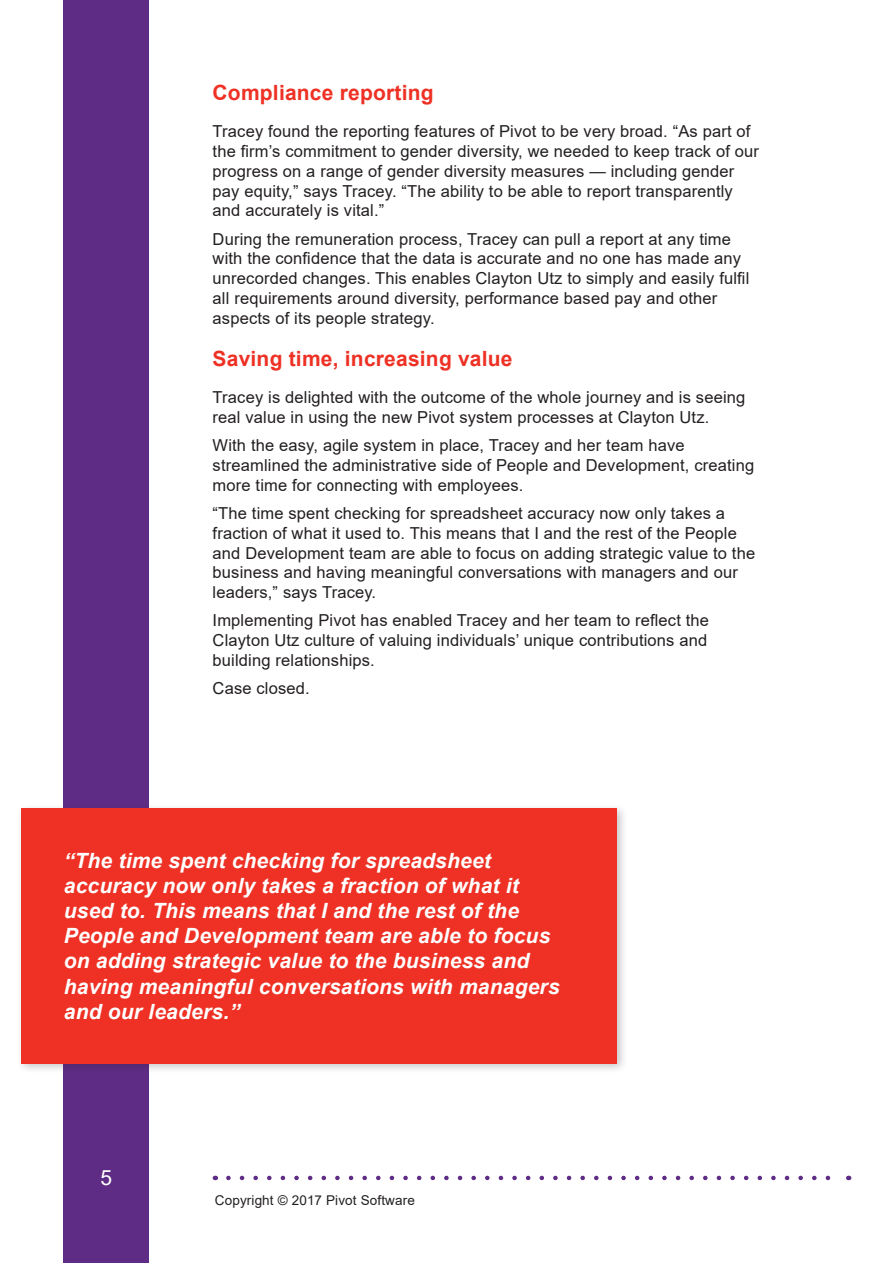
<style>
.page{position:relative;width:893px;height:1263px;background:#fff}
.page>*{position:absolute;margin:0;border:0;box-sizing:border-box;transform-origin:0 0}
.t1{font:italic 700 21px/25.2px "Arial";letter-spacing:.01em;color:#fff}
.Heading_3{font:700 21px "Arial";letter-spacing:.01em;color:#ee3124}
.t2{font:21px "Arial";color:#fff}
.Body{font:16.5px/19.8px "Arial";letter-spacing:.01em;color:#231f20}
.t3{font:13.5px "Arial";letter-spacing:.01em;color:#231f20}
</style>
<div class="page">
<svg style="left:228px;top:1176px;width:603px;height:4px"></svg>
<div style="left:64px;top:0;width:85px;height:1263px;background:#5e2c84"></div>
<div style="left:16px;top:803px;width:612px;height:271px;background:#231f20;opacity:.25"></div>
<div style="left:21px;top:808px;width:596px;height:255px;background:#ee3124"></div>
<p class="Heading_3" style="left:213px;top:78px;width:223px">Compliance reporting</p>
<p class="Body" style="left:213px;top:121px;width:548px">Tracey found the reporting features of Pivot to be very broad. “As part of the firm’s commitment to gender diversity, we needed to keep track of our progress on a range of gender diversity measures — including gender pay equity,” says Tracey. “The ability to be able to report transparently and accurately is vital.”</p>
<p class="Body" style="left:213px;top:229px;width:538px">During the remuneration process, Tracey can pull a report at any time with the confidence that the data is accurate and no one has made any unrecorded changes. This enables Clayton Utz to simply and easily fulfil all requirements around diversity, performance based pay and other aspects of its people strategy.</p>
<p class="Heading_3" style="left:213px;top:344px;width:302px">Saving time, increasing value</p>
<p class="Body" style="left:213px;top:387px;width:534px">Tracey is delighted with the outcome of the whole journey and is seeing real value in using the new Pivot system processes at Clayton Utz.</p>
<p class="Body" style="left:213px;top:435px;width:543px">With the easy, agile system in place, Tracey and her team have streamlined the administrative side of People and Development, creating more time for connecting with employees.</p>
<p class="Body" style="left:213px;top:503px;width:544px">“The time spent checking for spreadsheet accuracy now only takes a fraction of what it used to. This means that I and the rest of the People and Development team are able to focus on adding strategic value to the business and having meaningful conversations with managers and our leaders,” says Tracey.</p>
<p class="Body" style="left:213px;top:611px;width:498px;text-align:justify">Implementing Pivot has enabled Tracey and her team to reflect the Clayton Utz culture of valuing individuals’ unique contributions and building relationships.</p>
<p class="Body" style="left:213px;top:678px;width:99px">Case closed.</p>
<p class="t1" style="left:64px;top:848px;width:497px">“The time spent checking for spreadsheet accuracy now only takes a fraction of what it used to. This means that I and the rest of the People and Development team are able to focus on adding strategic value to the business and having meaningful conversations with managers and our leaders.”</p>
<p class="t2" style="left:100px;top:1163px;width:13px">5</p>
<p class="t3" style="left:215px;top:1191px;width:202px">Copyright © 2017 Pivot Software</p>
</div>
